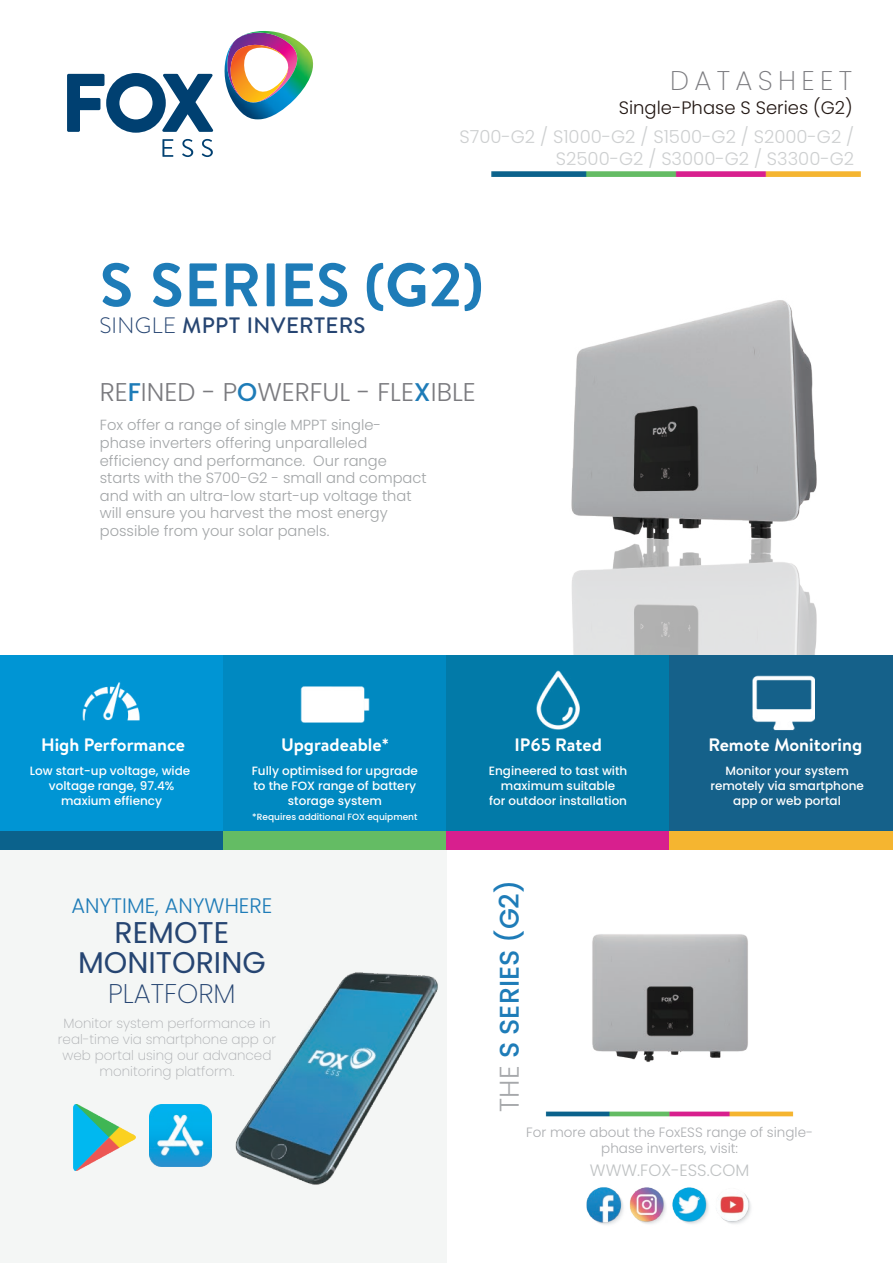
<style>
.page{position:relative;width:893px;height:1263px;background:#fff}
.page>*{position:absolute;margin:0;border:0;box-sizing:border-box;transform-origin:0 0}
.t1{font:700 61.2px "Brandon Text";letter-spacing:.01em;color:#1e7cb8}
.t2{font:30px/30px "Poppins";color:#264572;text-align:center}
.t3{font:500 27px "Poppins";color:#1e7cb8}
.t4{font:200 27px "Poppins";letter-spacing:.2em;color:#7b7b7f}
.t5{font:200 27px "Poppins";color:#264572}
.t6{font:300 25.65px "Poppins";color:#7b7b7f}
.t7{font:500 22.2px "Brandon Text";letter-spacing:.015em;color:#264572}
.t8{font:300 21px "Poppins";color:#1e7cb8}
.t9{font:300 18px/21.6px "Poppins";color:#cdcfd0;text-align:right}
.t10{font:700 18px "Brandon Text";color:#fff}
.t11{font:300 18px "Poppins";color:#221713}
.t12{font:300 16.5px "Poppins";color:#bfc2c3}
.t13{font:300 14.7px/17.5px "Poppins";color:#a2a5a7}
.t14{font:200 13.5px/16.2px "Poppins";color:#acaeb1;text-align:center}
.t15{font:300 13.5px/16.2px "Poppins";color:#acaeb1;text-align:center}
.t16{font:500 12px/15px "Poppins";color:#fff;text-align:center}
.t17{font:500 9px "Poppins";color:#fff}
.s1{font-weight:300}
.s2{font-weight:500;color:#1e7cb8}
.s3{font-weight:300;color:#a6a8ab}
</style>
<div class="page">
<div style="left:0;top:850px;width:446px;height:413px;background:#f4f6f5"></div>
<img style="left:235px;top:972px;width:203px;height:213px">
<img style="left:572px;top:545px;width:245px;height:110px">
<img style="left:586px;top:1187px;width:165px;height:38px">
<img style="left:491px;top:171px;width:369px;height:6px">
<img style="left:545px;top:1111px;width:249px;height:6px">
<img style="left:74px;top:1104px;width:62px;height:67px">
<img style="left:150px;top:1104px;width:62px;height:62px">
<svg style="left:67px;top:73px;width:147px;height:60px"></svg>
<svg style="left:162px;top:139px;width:11px;height:18px"></svg>
<svg style="left:182px;top:139px;width:11px;height:18px"></svg>
<svg style="left:202px;top:139px;width:11px;height:18px"></svg>
<img style="left:224px;top:31px;width:90px;height:88px">
<img style="left:592px;top:934px;width:156px;height:128px">
<img style="left:571px;top:300px;width:246px;height:245px">
<div style="left:0;top:655px;width:223px;height:176px;background:#0095d4"></div>
<div style="left:223px;top:655px;width:223px;height:176px;background:#0089c1"></div>
<div style="left:446px;top:655px;width:224px;height:176px;background:#027aa8"></div>
<div style="left:670px;top:655px;width:223px;height:176px;background:#15618a"></div>
<div style="left:0;top:831px;width:223px;height:19px;background:#0b628c"></div>
<div style="left:223px;top:831px;width:223px;height:19px;background:#64bc64"></div>
<div style="left:446px;top:831px;width:224px;height:19px;background:#d81f8e"></div>
<div style="left:670px;top:831px;width:223px;height:19px;background:#f5b530"></div>
<img style="left:82px;top:682px;width:58px;height:39px">
<img style="left:300px;top:686px;width:70px;height:36px">
<img style="left:753px;top:675px;width:61px;height:56px">
<img style="left:537px;top:670px;width:42px;height:60px">
<h3 class="t4" style="left:670px;top:64px;width:184px">DATASHEET</h3>
<p class="t11" style="left:619px;top:97px;width:235px">Single-Phase S Series (G2)</p>
<p class="t9" style="left:459px;top:126px;width:396px">S700-G2 / S1000-G2 / S1500-G2 / S2000-G2 /<br>S2500-G2 / S3000-G2 / S3300-G2</p>
<h1 class="t1" style="left:100px;top:242px;width:385px">S SERIES (G2)</h1>
<h3 class="t7" style="left:99px;top:310px;width:268px"><span class="s1">SINGLE</span> MPPT INVERTERS</h3>
<h3 class="t6" style="left:100px;top:377px;width:377px">RE<span class="s2">F</span>INED - P<span class="s2">O</span>WERFUL - FLE<span class="s2">X</span>IBLE</h3>
<p class="t13" style="left:100px;top:417px;width:328px">Fox offer a range of single MPPT single&shy;phase inverters offering unparalleled efficiency and performance. Our range starts with the S700-G2 - small and compact and with an ultra-low start-up voltage that will ensure you harvest the most energy possible from your solar panels.</p>
<p class="t10" style="left:41px;top:732px;width:145px">High Performance</p>
<p class="t10" style="left:281px;top:732px;width:110px">Upgradeable*</p>
<p class="t10" style="left:514px;top:732px;width:89px">IP65 Rated</p>
<p class="t10" style="left:708px;top:732px;width:155px">Remote Monitoring</p>
<p class="t16" style="left:30px;top:764px;width:162px">Low start-up voltage, wide voltage range, 97.4% maxium effiency</p>
<p class="t16" style="left:252px;top:764px;width:168px">Fully optimised for upgrade to the FOX range of battery storage system</p>
<p class="t17" style="left:252px;top:812px;width:167px">*Requires additional FOX equipment</p>
<p class="t16" style="left:489px;top:764px;width:140px">Engineered to tast with maximum suitable<br>for outdoor installation</p>
<p class="t16" style="left:710px;top:764px;width:155px">Monitor your system remotely via smartphone app or web portal</p>
<h3 class="t8" style="left:71px;top:894px;width:203px">ANYTIME, ANYWHERE</h3>
<h2 class="t2" style="left:78px;top:918px;width:189px">REMOTE<br>MONITORING</h2>
<h3 class="t5" style="left:108px;top:978px;width:129px">PLATFORM</h3>
<p class="t14" style="left:58px;top:1015px;width:220px">Monitor system performance in real-time via smartphone app or web portal using our advanced monitoring platform.</p>
<h3 class="t3" style="left:494px;top:1111px;width:233px;rotate:-90deg"><span class="s3">THE</span> S SERIES (G2)</h3>
<p class="t15" style="left:526px;top:1124px;width:288px">For more about the FoxESS range of single&shy;phase inverters, visit:</p>
<p class="t12" style="left:590px;top:1161px;width:161px">WWW.FOX-ESS.COM</p>
</div>
